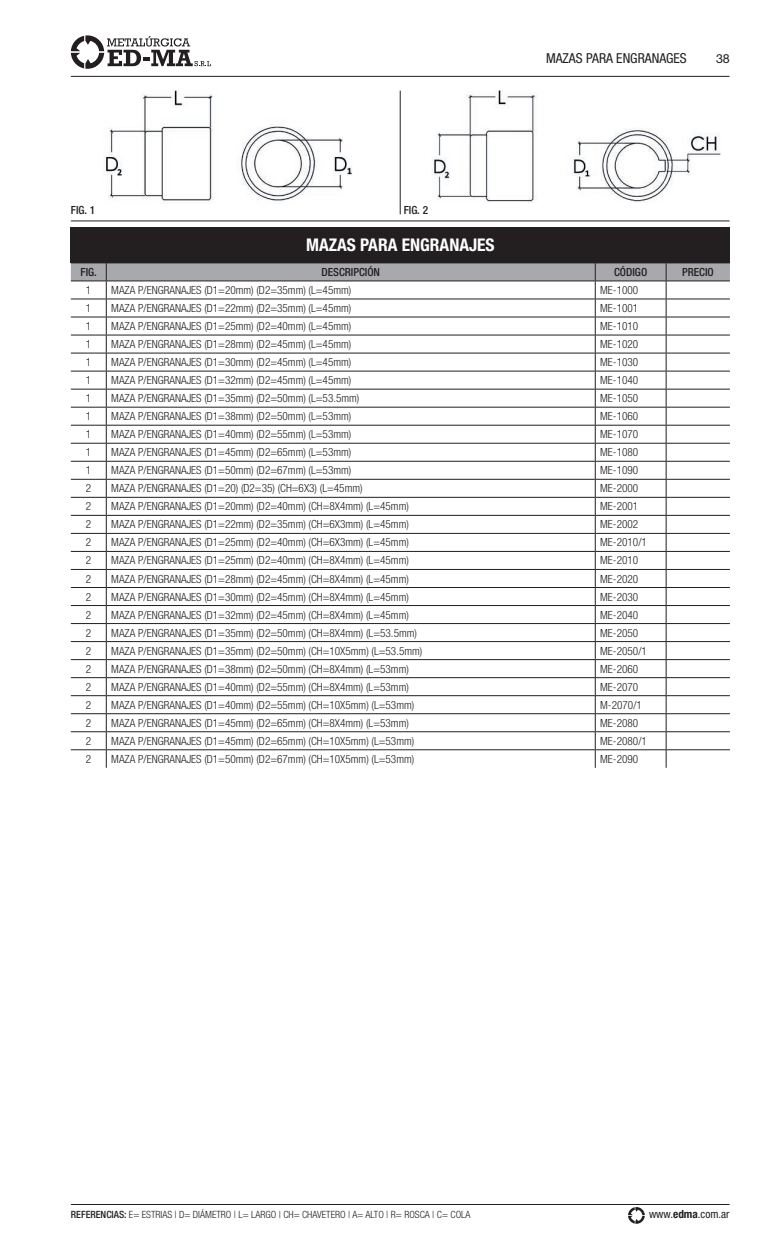
<style>
.page{position:relative;width:765px;height:1260px;background:#fff}
.page>*{position:absolute;margin:0;border:0;box-sizing:border-box;transform-origin:0 0}
.Titulos{font:700 condensed 17.5px "Helvetica Neue LT Std";color:#fff}
.t1{font:condensed 13.75px "Helvetica Neue LT Std";color:#231f20}
.t2{font:12.5px "Helvetica Neue LT Std";color:#231f20}
.t3{font:300 condensed 11.25px "Helvetica Neue LT Std";color:#231f20}
.Subtitulos{font:500 condensed 11.25px "Helvetica Neue LT Std";color:#231f20}
.t4{font:condensed 11.25px "Helvetica Neue LT Std";color:#231f20}
.t5{font:300 condensed 10px "Helvetica Neue LT Std";color:#231f20}
.s1{font-weight:500}
.s2{font-weight:700}
</style>
<div class="page">
<svg style="left:71px;top:35px;width:140px;height:34px"></svg>
<svg style="left:628px;top:1207px;width:17px;height:17px"></svg>
<hr style="left:71px;top:76px;width:659px;height:1px;background:#231f20">
<hr style="left:71px;top:1204px;width:659px;height:1px;background:#231f20">
<img style="left:105px;top:90px;width:247px;height:112px">
<img style="left:432px;top:90px;width:289px;height:112px">
<hr style="left:71px;top:221px;width:659px;height:1px;background:#231f20">
<hr style="left:400px;top:91px;width:1px;height:123px;background:#231f20">
<div style="left:71px;top:227px;width:659px;height:36px;background:#231f20"></div>
<svg style="left:71px;top:263px;width:659px;height:505px"></svg>
<p class="t1" style="left:546px;top:50px;width:142px">MAZAS PARA ENGRANAGES</p>
<p class="t2" style="left:716px;top:51px;width:15px">38</p>
<p class="Subtitulos" style="left:71px;top:203px;width:26px">FIG. 1</p>
<p class="Subtitulos" style="left:404px;top:203px;width:26px">FIG. 2</p>
<p class="Titulos" style="left:306px;top:235px;width:190px">MAZAS PARA ENGRANAJES</p>
<p class="Subtitulos" style="left:80px;top:265px;width:18px">FIG.</p>
<p class="Subtitulos" style="left:322px;top:265px;width:60px">DESCRIPCIÓN</p>
<p class="Subtitulos" style="left:614px;top:265px;width:35px">CÓDIGO</p>
<p class="Subtitulos" style="left:682px;top:265px;width:33px">PRECIO</p>
<p class="t3" style="left:86px;top:284px;width:7px">1</p>
<p class="t3" style="left:111px;top:284px;width:242px">MAZA P/ENGRANAJES (D1=20mm) (D2=35mm) (L=45mm)</p>
<p class="t3" style="left:600px;top:284px;width:40px">ME-1000</p>
<p class="t3" style="left:86px;top:302px;width:7px">1</p>
<p class="t3" style="left:111px;top:302px;width:242px">MAZA P/ENGRANAJES (D1=22mm) (D2=35mm) (L=45mm)</p>
<p class="t3" style="left:600px;top:302px;width:40px">ME-1001</p>
<p class="t3" style="left:86px;top:320px;width:7px">1</p>
<p class="t3" style="left:111px;top:320px;width:242px">MAZA P/ENGRANAJES (D1=25mm) (D2=40mm) (L=45mm)</p>
<p class="t3" style="left:600px;top:320px;width:40px">ME-1010</p>
<p class="t3" style="left:86px;top:338px;width:7px">1</p>
<p class="t3" style="left:111px;top:338px;width:242px">MAZA P/ENGRANAJES (D1=28mm) (D2=45mm) (L=45mm)</p>
<p class="t3" style="left:600px;top:338px;width:40px">ME-1020</p>
<p class="t3" style="left:86px;top:356px;width:7px">1</p>
<p class="t3" style="left:111px;top:356px;width:242px">MAZA P/ENGRANAJES (D1=30mm) (D2=45mm) (L=45mm)</p>
<p class="t3" style="left:600px;top:356px;width:40px">ME-1030</p>
<p class="t3" style="left:86px;top:374px;width:7px">1</p>
<p class="t3" style="left:111px;top:374px;width:242px">MAZA P/ENGRANAJES (D1=32mm) (D2=45mm) (L=45mm)</p>
<p class="t3" style="left:600px;top:374px;width:40px">ME-1040</p>
<p class="t3" style="left:86px;top:392px;width:7px">1</p>
<p class="t3" style="left:111px;top:392px;width:250px">MAZA P/ENGRANAJES (D1=35mm) (D2=50mm) (L=53.5mm)</p>
<p class="t3" style="left:600px;top:392px;width:40px">ME-1050</p>
<p class="t3" style="left:86px;top:410px;width:7px">1</p>
<p class="t3" style="left:111px;top:410px;width:242px">MAZA P/ENGRANAJES (D1=38mm) (D2=50mm) (L=53mm)</p>
<p class="t3" style="left:600px;top:410px;width:40px">ME-1060</p>
<p class="t3" style="left:86px;top:428px;width:7px">1</p>
<p class="t3" style="left:111px;top:428px;width:242px">MAZA P/ENGRANAJES (D1=40mm) (D2=55mm) (L=53mm)</p>
<p class="t3" style="left:600px;top:428px;width:40px">ME-1070</p>
<p class="t3" style="left:86px;top:446px;width:7px">1</p>
<p class="t3" style="left:111px;top:446px;width:242px">MAZA P/ENGRANAJES (D1=45mm) (D2=65mm) (L=53mm)</p>
<p class="t3" style="left:600px;top:446px;width:40px">ME-1080</p>
<p class="t3" style="left:86px;top:464px;width:7px">1</p>
<p class="t3" style="left:111px;top:464px;width:242px">MAZA P/ENGRANAJES (D1=50mm) (D2=67mm) (L=53mm)</p>
<p class="t3" style="left:600px;top:464px;width:40px">ME-1090</p>
<p class="t3" style="left:86px;top:482px;width:7px">2</p>
<p class="t3" style="left:111px;top:482px;width:253px">MAZA P/ENGRANAJES (D1=20) (D2=35) (CH=6X3) (L=45mm)</p>
<p class="t3" style="left:600px;top:482px;width:40px">ME-2000</p>
<p class="t3" style="left:86px;top:500px;width:7px">2</p>
<p class="t3" style="left:111px;top:500px;width:299px">MAZA P/ENGRANAJES (D1=20mm) (D2=40mm) (CH=8X4mm) (L=45mm)</p>
<p class="t3" style="left:600px;top:500px;width:40px">ME-2001</p>
<p class="t3" style="left:86px;top:518px;width:7px">2</p>
<p class="t3" style="left:111px;top:518px;width:299px">MAZA P/ENGRANAJES (D1=22mm) (D2=35mm) (CH=6X3mm) (L=45mm)</p>
<p class="t3" style="left:600px;top:518px;width:40px">ME-2002</p>
<p class="t3" style="left:86px;top:536px;width:7px">2</p>
<p class="t3" style="left:111px;top:536px;width:299px">MAZA P/ENGRANAJES (D1=25mm) (D2=40mm) (CH=6X3mm) (L=45mm)</p>
<p class="t3" style="left:600px;top:536px;width:48px">ME-2010/1</p>
<p class="t3" style="left:86px;top:554px;width:7px">2</p>
<p class="t3" style="left:111px;top:554px;width:299px">MAZA P/ENGRANAJES (D1=25mm) (D2=40mm) (CH=8X4mm) (L=45mm)</p>
<p class="t3" style="left:600px;top:554px;width:40px">ME-2010</p>
<p class="t3" style="left:86px;top:572px;width:7px">2</p>
<p class="t3" style="left:111px;top:572px;width:299px">MAZA P/ENGRANAJES (D1=28mm) (D2=45mm) (CH=8X4mm) (L=45mm)</p>
<p class="t3" style="left:600px;top:572px;width:40px">ME-2020</p>
<p class="t3" style="left:86px;top:590px;width:7px">2</p>
<p class="t3" style="left:111px;top:590px;width:299px">MAZA P/ENGRANAJES (D1=30mm) (D2=45mm) (CH=8X4mm) (L=45mm)</p>
<p class="t3" style="left:600px;top:590px;width:40px">ME-2030</p>
<p class="t3" style="left:86px;top:608px;width:7px">2</p>
<p class="t3" style="left:111px;top:608px;width:299px">MAZA P/ENGRANAJES (D1=32mm) (D2=45mm) (CH=8X4mm) (L=45mm)</p>
<p class="t3" style="left:600px;top:608px;width:40px">ME-2040</p>
<p class="t3" style="left:86px;top:626px;width:7px">2</p>
<p class="t3" style="left:111px;top:626px;width:307px">MAZA P/ENGRANAJES (D1=35mm) (D2=50mm) (CH=8X4mm) (L=53.5mm)</p>
<p class="t3" style="left:600px;top:626px;width:40px">ME-2050</p>
<p class="t3" style="left:86px;top:644px;width:7px">2</p>
<p class="t3" style="left:111px;top:644px;width:313px">MAZA P/ENGRANAJES (D1=35mm) (D2=50mm) (CH=10X5mm) (L=53.5mm)</p>
<p class="t3" style="left:600px;top:644px;width:48px">ME-2050/1</p>
<p class="t3" style="left:86px;top:662px;width:7px">2</p>
<p class="t3" style="left:111px;top:662px;width:299px">MAZA P/ENGRANAJES (D1=38mm) (D2=50mm) (CH=8X4mm) (L=53mm)</p>
<p class="t3" style="left:600px;top:662px;width:40px">ME-2060</p>
<p class="t3" style="left:86px;top:680px;width:7px">2</p>
<p class="t3" style="left:111px;top:680px;width:299px">MAZA P/ENGRANAJES (D1=40mm) (D2=55mm) (CH=8X4mm) (L=53mm)</p>
<p class="t3" style="left:600px;top:680px;width:40px">ME-2070</p>
<p class="t3" style="left:86px;top:698px;width:7px">2</p>
<p class="t3" style="left:111px;top:698px;width:305px">MAZA P/ENGRANAJES (D1=40mm) (D2=55mm) (CH=10X5mm) (L=53mm)</p>
<p class="t3" style="left:600px;top:698px;width:43px">M-2070/1</p>
<p class="t3" style="left:86px;top:716px;width:7px">2</p>
<p class="t3" style="left:111px;top:716px;width:299px">MAZA P/ENGRANAJES (D1=45mm) (D2=65mm) (CH=8X4mm) (L=53mm)</p>
<p class="t3" style="left:600px;top:716px;width:40px">ME-2080</p>
<p class="t3" style="left:86px;top:734px;width:7px">2</p>
<p class="t3" style="left:111px;top:734px;width:305px">MAZA P/ENGRANAJES (D1=45mm) (D2=65mm) (CH=10X5mm) (L=53mm)</p>
<p class="t3" style="left:600px;top:734px;width:48px">ME-2080/1</p>
<p class="t3" style="left:86px;top:752px;width:7px">2</p>
<p class="t3" style="left:111px;top:752px;width:305px">MAZA P/ENGRANAJES (D1=50mm) (D2=67mm) (CH=10X5mm) (L=53mm)</p>
<p class="t3" style="left:600px;top:752px;width:40px">ME-2090</p>
<p class="t5" style="left:71px;top:1209px;width:401px"><span class="s1">REFERENCIAS:</span> E= ESTRIAS | D= DIÁMETRO | L= LARGO | CH= CHAVETERO | A= ALTO | R= ROSCA | C= COLA</p>
<p class="t4" style="left:649px;top:1207px;width:82px">www.<span class="s2">edma</span>.com.ar</p>
</div>
